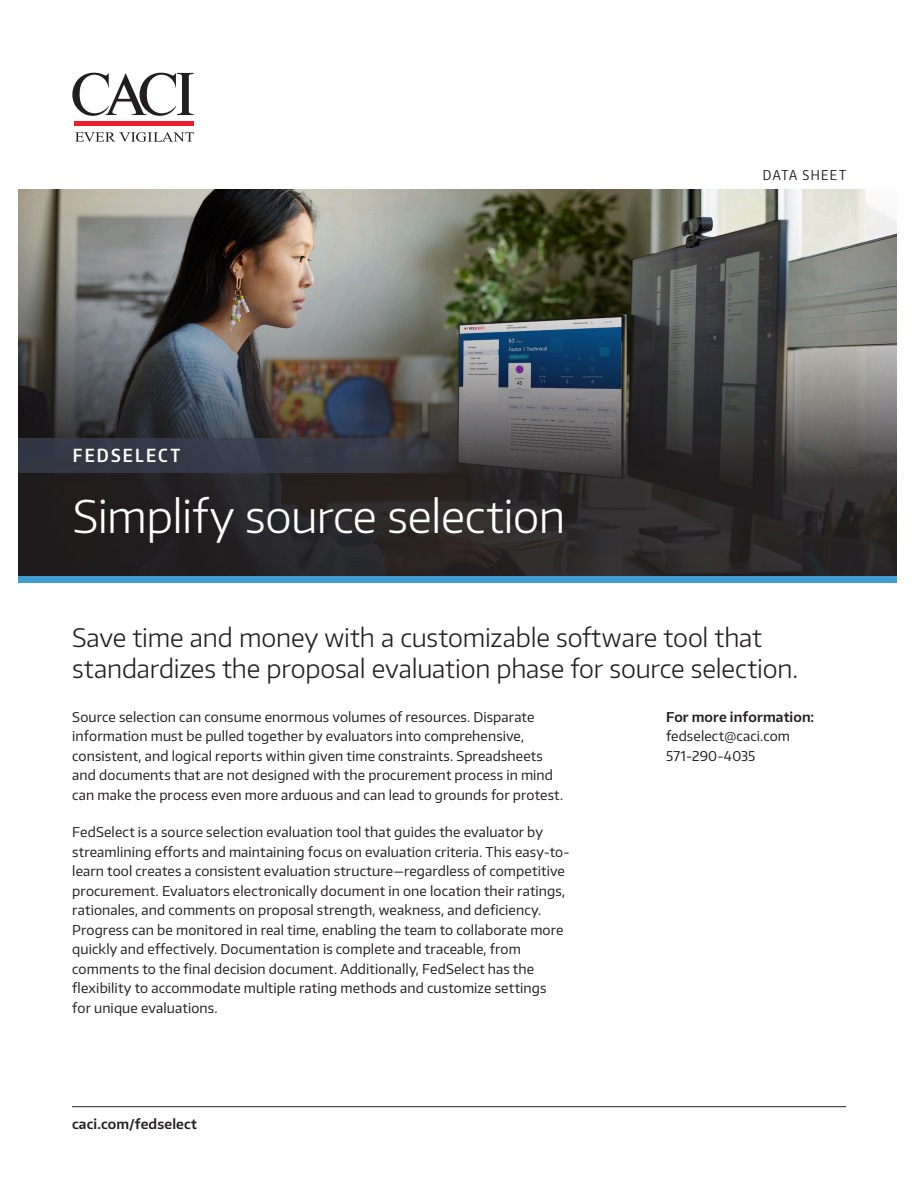
<style>
.page{position:relative;width:918px;height:1188px;background:#fff}
.page>*{position:absolute;margin:0;border:0;box-sizing:border-box;transform-origin:0 0}
.Fact_Sheet_Title{font:300 45px "Encode Sans";letter-spacing:-.01em;color:#fff}
.Text_intro_big{font:300 25.5px/31.5px "Encode Sans";letter-spacing:-.005em;color:#231f20}
.Fact_Sheet_Eyebrow_Title{font:600 18px "Encode Sans Condensed";letter-spacing:.12em;color:#fff}
.Text{font:13.5px/19.5px "Encode Sans";letter-spacing:.01em;color:#231f20}
.Subhead_Level_2{font:600 13.5px "Encode Sans";letter-spacing:.01em;color:#231f20}
.Text_no_space{font:13.5px "Encode Sans";letter-spacing:.01em;color:#231f20}
.t1{font:13.5px "Encode Sans Condensed";letter-spacing:.1em;color:#231f20}
</style>
<div class="page">
<hr style="left:72px;top:1106px;width:774px;height:1px;background:#231f20">
<svg style="left:72px;top:72px;width:122px;height:44px"></svg>
<hr style="left:75px;top:122px;width:119px;height:4px;background:#ee1b2c">
<svg style="left:75px;top:132px;width:119px;height:10px"></svg>
<div style="left:18px;top:575px;width:879px;height:8px;background:#419cd0"></div>
<img style="left:18px;top:189px;width:879px;height:386px">
<svg style="left:18px;top:439px;width:475px;height:34px;background:#363944"></svg>
<p class="Fact_Sheet_Eyebrow_Title" style="left:73px;top:443px;width:109px">FEDSELECT</p>
<p class="Fact_Sheet_Title" style="left:73px;top:486px;width:494px">Simplify source selection</p>
<p class="t1" style="left:763px;top:166px;width:85px">DATA SHEET</p>
<p class="Text_intro_big" style="left:72px;top:621px;width:728px">Save time and money with a customizable software tool that standardizes the proposal evaluation phase for source selection.</p>
<p class="Text" style="left:72px;top:707px;width:492px">Source selection can consume enormous volumes of resources. Disparate information must be pulled together by evaluators into comprehensive, consistent, and logical reports within given time constraints. Spreadsheets and documents that are not designed with the procurement process in mind can make the process even more arduous and can lead to grounds for protest.</p>
<p class="Text" style="left:72px;top:822px;width:499px">FedSelect is a source selection evaluation tool that guides the evaluator by streamlining efforts and maintaining focus on evaluation criteria. This easy-to&shy;learn tool creates a consistent evaluation structure—regardless of competitive procurement. Evaluators electronically document in one location their ratings, rationales, and comments on proposal strength, weakness, and deficiency.<br>Progress can be monitored in real time, enabling the team to collaborate more quickly and effectively. Documentation is complete and traceable, from comments to the final decision document. Additionally, FedSelect has the flexibility to accommodate multiple rating methods and customize settings<br>for unique evaluations.</p>
<p class="Subhead_Level_2" style="left:72px;top:1115px;width:127px">caci.com/fedselect</p>
<p class="Subhead_Level_2" style="left:666px;top:708px;width:150px">For more information:</p>
<p class="Text_no_space" style="left:666px;top:727px;width:125px">fedselect@caci.com</p>
<p class="Text_no_space" style="left:666px;top:747px;width:91px">571-290-4035</p>
</div>
